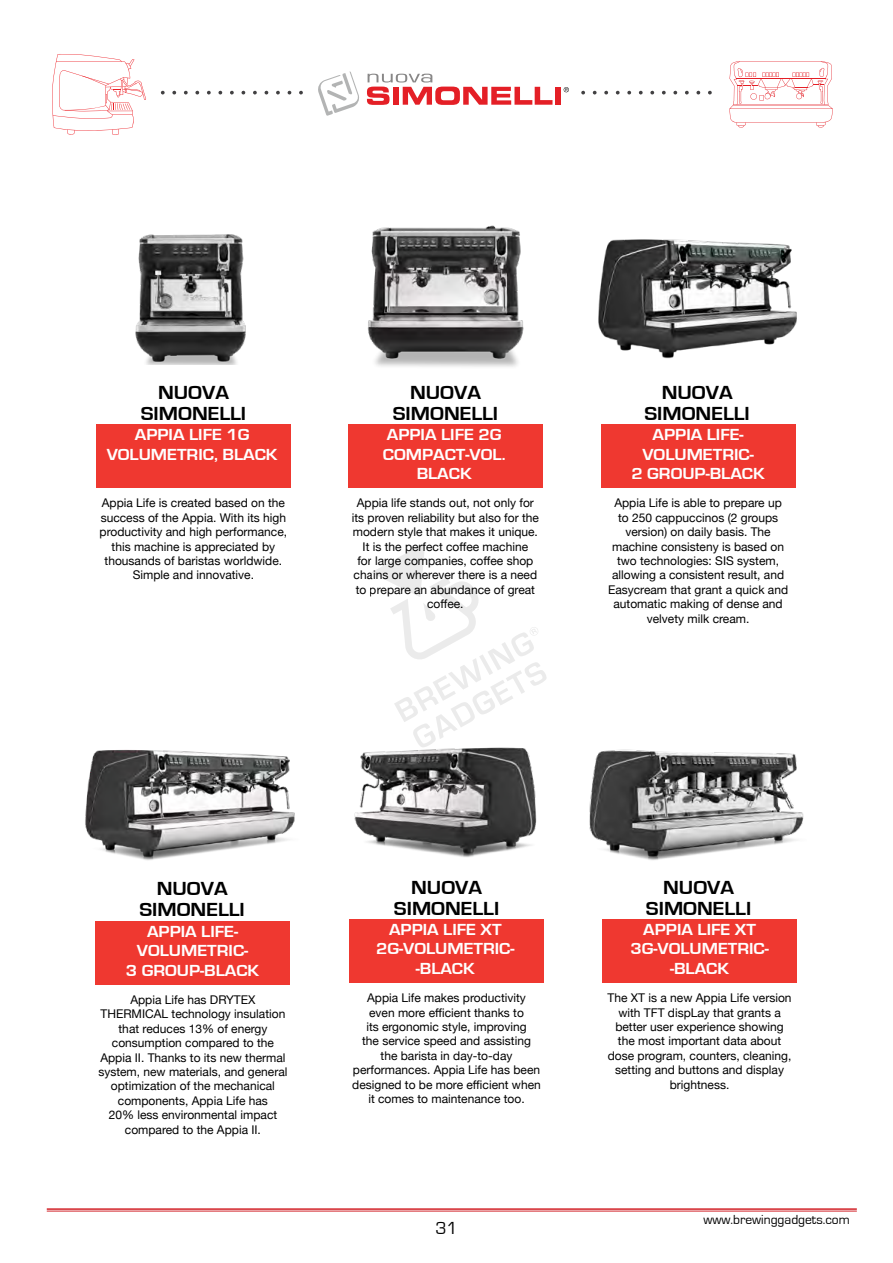
<style>
.page{position:relative;width:893px;height:1263px;background:#fff}
.page>*{position:absolute;margin:0;border:0;box-sizing:border-box;transform-origin:0 0}
.t1{font:700 19.5px/21px "Eurostile";color:#000;text-align:center;scale:1.1 1}
.t2{font:18px "Eurostile";color:#000}
.t3{font:700 16.5px/19.5px "Eurostile";color:#fff;text-align:center;scale:1.1 1}
.t4{font:13.5px "Eurostile";color:#000}
.t5{font:12px/14.4px "Helvetica Neue";color:#000;text-align:center}
</style>
<div class="page">
<div style="left:555px;top:87px;width:6px;height:18px;background:#e41f26"></div>
<svg style="left:367px;top:74px;width:185px;height:31px"></svg>
<img style="left:367px;top:225px;width:157px;height:142px">
<img style="left:135px;top:234px;width:111px;height:131px">
<img style="left:354px;top:748px;width:183px;height:109px">
<img style="left:589px;top:749px;width:215px;height:111px">
<div style="left:348px;top:424px;width:194px;height:64px;background:#ef3830"></div>
<div style="left:96px;top:424px;width:194px;height:64px;background:#ef3830"></div>
<div style="left:601px;top:424px;width:194px;height:64px;background:#ef3830"></div>
<div style="left:96px;top:920px;width:194px;height:64px;background:#ef3830"></div>
<div style="left:349px;top:919px;width:195px;height:64px;background:#ef3830"></div>
<div style="left:602px;top:919px;width:195px;height:63px;background:#ef3830"></div>
<img style="left:598px;top:239px;width:199px;height:120px">
<img style="left:85px;top:749px;width:210px;height:111px">
<svg style="left:563px;top:61px;width:270px;height:67px"></svg>
<svg style="left:52px;top:54px;width:307px;height:81px"></svg>
<hr style="left:47px;top:1208px;width:810px;height:2px;background:#d2232a">
<hr style="left:47px;top:1211px;width:810px;height:1px;background:#d2232a">
<svg style="left:371px;top:543px;width:176px;height:205px"></svg>
<h1 class="t1" style="left:141px;top:382px;width:97px">NUOVA<br>SIMONELLI</h1>
<h1 class="t1" style="left:393px;top:382px;width:97px">NUOVA<br>SIMONELLI</h1>
<h1 class="t1" style="left:644px;top:382px;width:97px">NUOVA<br>SIMONELLI</h1>
<h3 class="t3" style="left:107px;top:425px;width:157px">APPIA LIFE 1G<br>VOLUMETRIC, BLACK</h3>
<h3 class="t3" style="left:631px;top:425px;width:123px">APPIA LIFE-<br>VOLUMETRIC-<br>2 GROUP-BLACK</h3>
<h3 class="t3" style="left:383px;top:425px;width:113px">APPIA LIFE 2G<br>COMPACT-VOL.<br>BLACK</h3>
<p class="t5" style="left:100px;top:497px;width:189px">Appia Life is created based on the success of the Appia. With its high productivity and high performance, this machine is appreciated by thousands of baristas worldwide.<br>Simple and innovative.</p>
<p class="t5" style="left:352px;top:497px;width:189px">Appia life stands out, not only for its proven reliability but also for the modern style that makes it unique.<br>It is the perfect coffee machine<br>for large companies, coffee shop chains or wherever there is a need to prepare an abundance of great coffee.</p>
<p class="t5" style="left:608px;top:497px;width:182px">Appia Life is able to prepare up to 250 cappuccinos (2 groups version) on daily basis. The machine consisteny is based on two technologies: SIS system, allowing a consistent result, and<br>Easycream that grant a quick and automatic making of dense and velvety milk cream.</p>
<h1 class="t1" style="left:139px;top:878px;width:97px">NUOVA<br>SIMONELLI</h1>
<h1 class="t1" style="left:394px;top:877px;width:97px">NUOVA<br>SIMONELLI</h1>
<h1 class="t1" style="left:646px;top:877px;width:97px">NUOVA<br>SIMONELLI</h1>
<h3 class="t3" style="left:126px;top:922px;width:123px">APPIA LIFE-<br>VOLUMETRIC-<br>3 GROUP-BLACK</h3>
<h3 class="t3" style="left:376px;top:920px;width:127px">APPIA LIFE XT<br>2G-VOLUMETRIC--BLACK</h3>
<h3 class="t3" style="left:630px;top:920px;width:127px">APPIA LIFE XT<br>3G-VOLUMETRIC--BLACK</h3>
<p class="t5" style="left:98px;top:993px;width:191px">Appia Life has DRYTEX<br>THERMICAL technology insulation that reduces 13% of energy consumption compared to the<br>Appia II. Thanks to its new thermal system, new materials, and general optimization of the mechanical components, Appia Life has<br>20% less environmental impact compared to the Appia II.</p>
<p class="t5" style="left:352px;top:991px;width:190px">Appia Life makes productivity<br>even more efficient thanks to<br>its ergonomic style, improving<br>the service speed and assisting the barista in day-to-day performances. Appia Life has been designed to be more efficient when it comes to maintenance too.</p>
<h2 class="t2" style="left:435px;top:1218px;width:24px">31</h2>
<p class="t5" style="left:608px;top:991px;width:186px">The XT is a new Appia Life version with TFT dispLay that grants a better user experience showing the most important data about dose program, counters, cleaning, setting and buttons and display brightness.</p>
<p class="t4" style="left:703px;top:1212px;width:148px">www.brewinggadgets.com</p>
</div>
